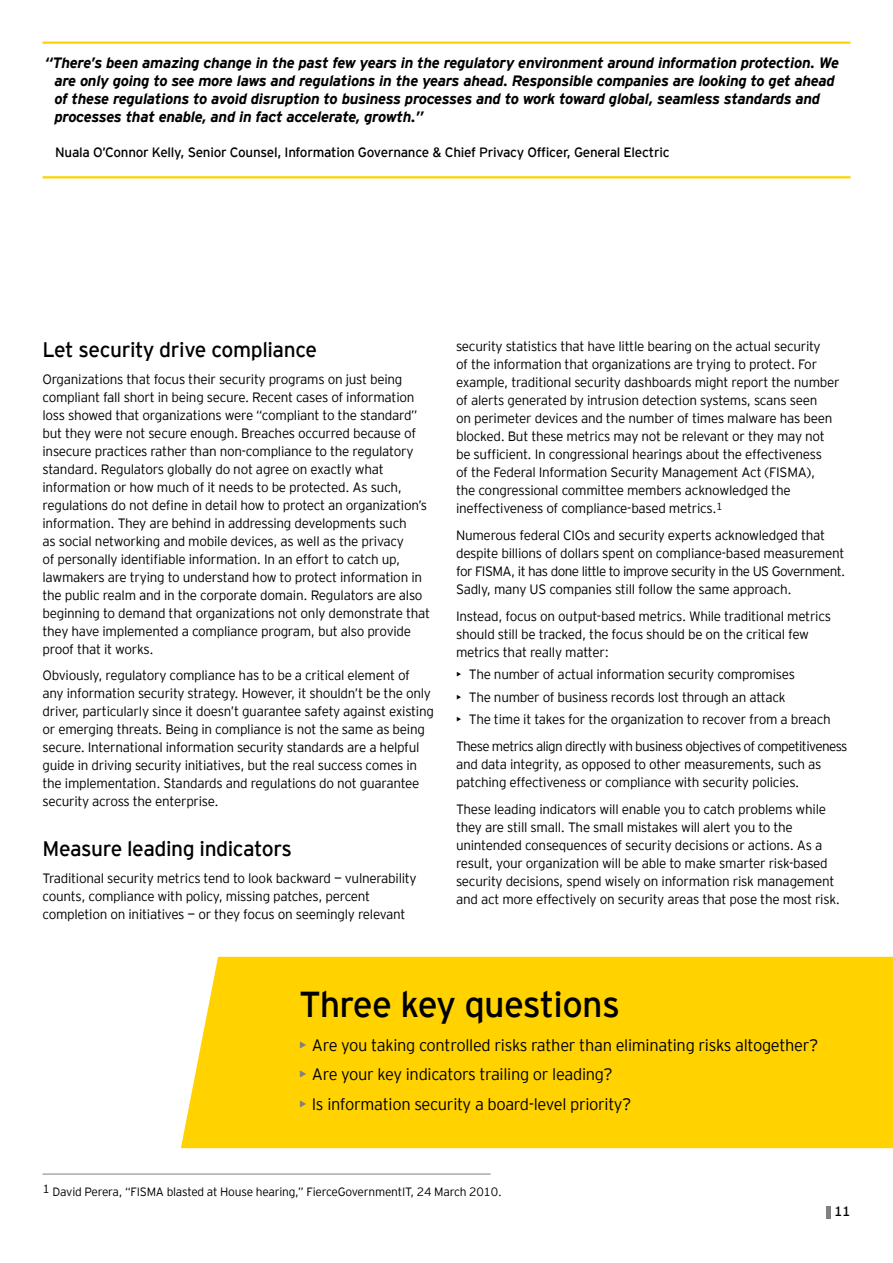
<style>
.page{position:relative;width:893px;height:1263px;background:#fff}
.page>*{position:absolute;margin:0;border:0;box-sizing:border-box;transform-origin:0 0}
.t1{font:36px "EY Interstate";letter-spacing:-.02em;color:#000}
.t2{font:21px "EY Interstate";letter-spacing:-.02em;color:#000}
.t3{font:300 16.5px "EY Interstate";letter-spacing:-.02em;color:#000}
.t4{font:italic 700 15px/18px "EY Interstate";letter-spacing:-.02em;color:#000}
.t5{font:300 13.5px/18px "EY Interstate";letter-spacing:-.02em;color:#000}
.t6{font:300 13.5px/27px "EY Interstate";letter-spacing:-.045em;color:#000}
.t7{font:13.5px "EY Interstate";letter-spacing:-.02em;color:#000}
.t8{font:300 12px "EY Interstate";letter-spacing:-.02em;color:#000}
.s1{font-weight:400;color:#807f83}
</style>
<div class="page">
<hr style="left:826px;top:1206px;width:4px;height:12px;background:#807f83">
<hr style="left:43px;top:42px;width:807px;height:2px;background:#ffd200">
<hr style="left:43px;top:176px;width:807px;height:2px;background:#ffd200">
<div style="left:181px;top:957px;width:712px;height:191px;background:#ffd200"></div>
<hr style="left:43px;top:1174px;width:448px;height:1px;background:#807f83">
<p class="t4" style="left:55px;top:53px;width:786px;text-indent:-10px">“There’s been amazing change in the past few years in the regulatory environment around information protection. We are only going to see more laws and regulations in the years ahead. Responsible companies are looking to get ahead of these regulations to avoid disruption to business processes and to work toward global, seamless standards and processes that enable, and in fact accelerate, growth.”</p>
<p class="t7" style="left:55px;top:143px;width:616px">Nuala O’Connor Kelly, Senior Counsel, Information Governance &amp; Chief Privacy Officer, General Electric</p>
<h2 class="t2" style="left:43px;top:335px;width:276px">Let security drive compliance</h2>
<p class="t5" style="left:43px;top:369px;width:389px">Organizations that focus their security programs on just being compliant fall short in being secure. Recent cases of information loss showed that organizations were “compliant to the standard” but they were not secure enough. Breaches occurred because of insecure practices rather than non-compliance to the regulatory standard. Regulators globally do not agree on exactly what information or how much of it needs to be protected. As such, regulations do not define in detail how to protect an organization’s information. They are behind in addressing developments such<br>as social networking and mobile devices, as well as the privacy<br>of personally identifiable information. In an effort to catch up, lawmakers are trying to understand how to protect information in the public realm and in the corporate domain. Regulators are also beginning to demand that organizations not only demonstrate that they have implemented a compliance program, but also provide proof that it works.</p>
<p class="t5" style="left:43px;top:666px;width:393px">Obviously, regulatory compliance has to be a critical element of any information security strategy. However, it shouldn’t be the only driver, particularly since it doesn’t guarantee safety against existing or emerging threats. Being in compliance is not the same as being secure. International information security standards are a helpful guide in driving security initiatives, but the real success comes in the implementation. Standards and regulations do not guarantee security across the enterprise.</p>
<h2 class="t2" style="left:43px;top:833px;width:251px">Measure leading indicators</h2>
<p class="t5" style="left:43px;top:868px;width:376px">Traditional security metrics tend to look backward — vulnerability counts, compliance with policy, missing patches, percent completion on initiatives — or they focus on seemingly relevant</p>
<p class="t5" style="left:456px;top:336px;width:385px">security statistics that have little bearing on the actual security<br>of the information that organizations are trying to protect. For example, traditional security dashboards might report the number of alerts generated by intrusion detection systems, scans seen<br>on perimeter devices and the number of times malware has been blocked. But these metrics may not be relevant or they may not be sufficient. In congressional hearings about the effectiveness<br>of the Federal Information Security Management Act (FISMA),<br>the congressional committee members acknowledged the ineffectiveness of compliance-based metrics.<sup>1</sup></p>
<p class="t5" style="left:456px;top:525px;width:391px">Numerous federal CIOs and security experts acknowledged that despite billions of dollars spent on compliance-based measurement for FISMA, it has done little to improve security in the US Government.<br>Sadly, many US companies still follow the same approach.</p>
<p class="t5" style="left:456px;top:606px;width:376px">Instead, focus on output-based metrics. While traditional metrics should still be tracked, the focus should be on the critical few metrics that really matter:</p>
<p class="t5" style="left:456px;top:665px;width:340px">• The number of actual information security compromises</p>
<p class="t5" style="left:456px;top:687px;width:331px">• The number of business records lost through an attack</p>
<p class="t6" style="left:456px;top:705px;width:393px">• The time it takes for the organization to recover from a breach<br>These metrics align directly with business objectives of competitiveness</p>
<p class="t5" style="left:456px;top:754px;width:367px">and data integrity, as opposed to other measurements, such as patching effectiveness or compliance with security policies.</p>
<p class="t5" style="left:456px;top:799px;width:386px">These leading indicators will enable you to catch problems while they are still small. The small mistakes will alert you to the unintended consequences of security decisions or actions. As a result, your organization will be able to make smarter risk-based security decisions, spend wisely on information risk management and act more effectively on security areas that pose the most risk.</p>
<h1 class="t1" style="left:299px;top:979px;width:322px">Three key questions</h1>
<p class="t3" style="left:299px;top:1033px;width:521px"><span class="s1">•</span> Are you taking controlled risks rather than eliminating risks altogether?</p>
<p class="t3" style="left:299px;top:1063px;width:315px"><span class="s1">•</span> Are your key indicators trailing or leading?</p>
<p class="t3" style="left:299px;top:1092px;width:334px"><span class="s1">•</span> Is information security a board-level priority?</p>
<p class="t8" style="left:43px;top:1183px;width:461px">1 David Perera, “FISMA blasted at House hearing,” FierceGovernmentIT, 24 March 2010.</p>
<p class="t7" style="left:834px;top:1202px;width:18px">11</p>
</div>
